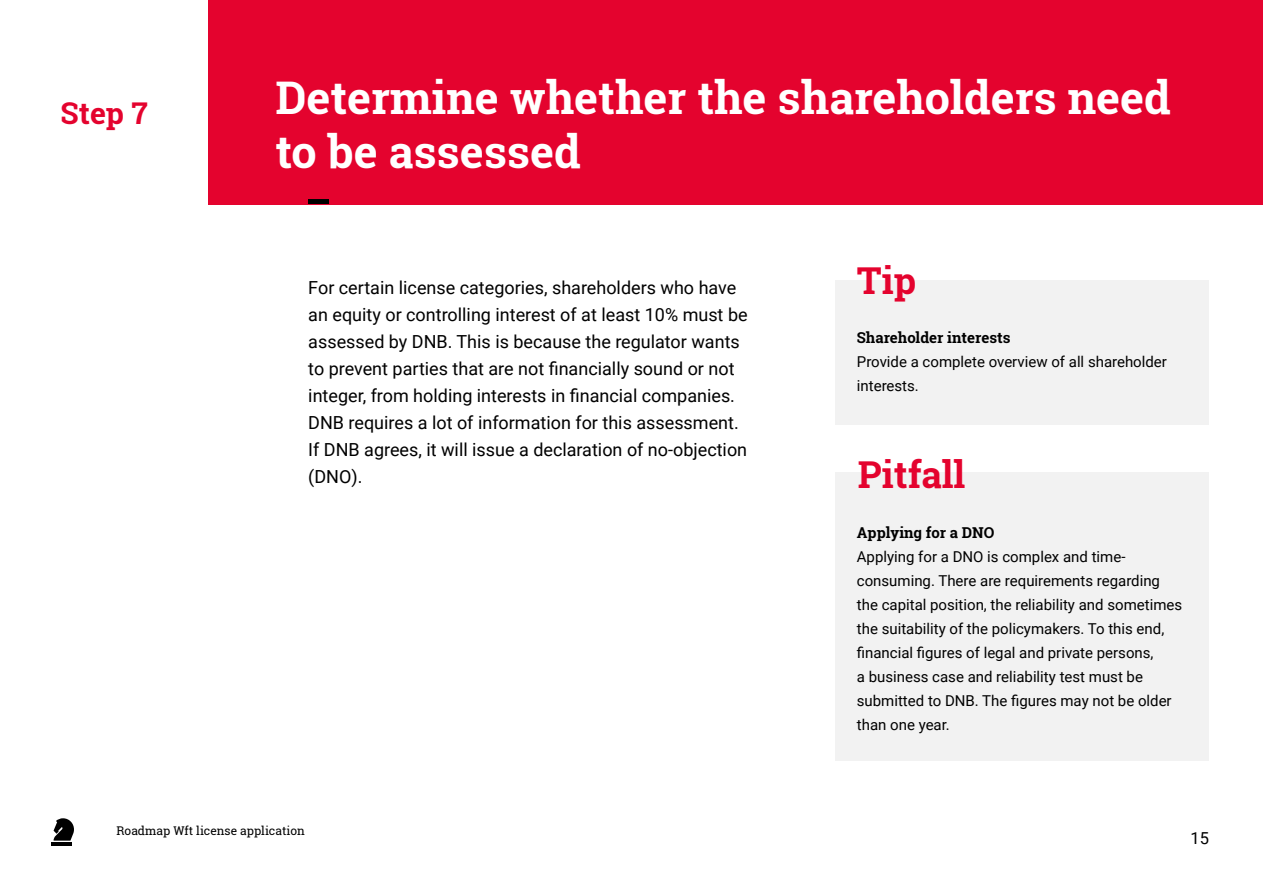
<style>
.page{position:relative;width:1263px;height:893px;background:#fff}
.page>*{position:absolute;margin:0;border:0;box-sizing:border-box;transform-origin:0 0}
.t1{font:700 45px/54px "Roboto Slab";color:#fff}
.t2{font:700 37.05px "Roboto Slab";color:#e4032e}
.t3{font:700 30px "Roboto Slab";color:#e4032e}
.t4{font:18px/27px "Roboto";color:#000}
.t5{font:16.5px "Roboto";color:#000}
.t6{font:15px/24px "Roboto";color:#000}
.t7{font:700 15px "Roboto Slab";color:#000}
.t8{font:12px "Roboto Slab";color:#000}
</style>
<div class="page">
<div style="left:208px;top:0;width:1055px;height:204px;background:#e4032e"></div>
<hr style="left:308px;top:200px;width:21px;height:4px;background:#000">
<svg style="left:54px;top:818px;width:20px;height:23px"></svg>
<hr style="left:52px;top:842px;width:20px;height:4px;background:#000">
<div style="left:836px;top:472px;width:373px;height:289px;background:#f2f2f2"></div>
<div style="left:836px;top:281px;width:373px;height:144px;background:#f2f2f2"></div>
<h3 class="t3" style="left:61px;top:93px;width:89px">Step 7</h3>
<h1 class="t1" style="left:275px;top:70px;width:897px">Determine whether the shareholders need to be assessed</h1>
<p class="t4" style="left:308px;top:274px;width:441px">For certain license categories, shareholders who have an equity or controlling interest of at least 10% must be assessed by DNB. This is because the regulator wants to prevent parties that are not financially sound or not integer, from holding interests in financial companies.<br>DNB requires a lot of information for this assessment.<br>If DNB agrees, it will issue a declaration of no-objection (DNO).</p>
<p class="t8" style="left:117px;top:822px;width:190px">Roadmap Wft license application</p>
<h2 class="t2" style="left:857px;top:255px;width:61px">Tip</h2>
<p class="t7" style="left:857px;top:327px;width:155px">Shareholder interests</p>
<p class="t6" style="left:857px;top:349px;width:312px">Provide a complete overview of all shareholder interests.</p>
<h2 class="t2" style="left:858px;top:449px;width:109px">Pitfall</h2>
<p class="t7" style="left:857px;top:522px;width:139px">Applying for a DNO</p>
<p class="t6" style="left:857px;top:544px;width:327px">Applying for a DNO is complex and time&shy;consuming. There are requirements regarding the capital position, the reliability and sometimes the suitability of the policymakers. To this end, financial figures of legal and private persons,<br>a business case and reliability test must be submitted to DNB. The figures may not be older than one year.</p>
<p class="t5" style="left:1190px;top:826px;width:20px">15</p>
</div>
